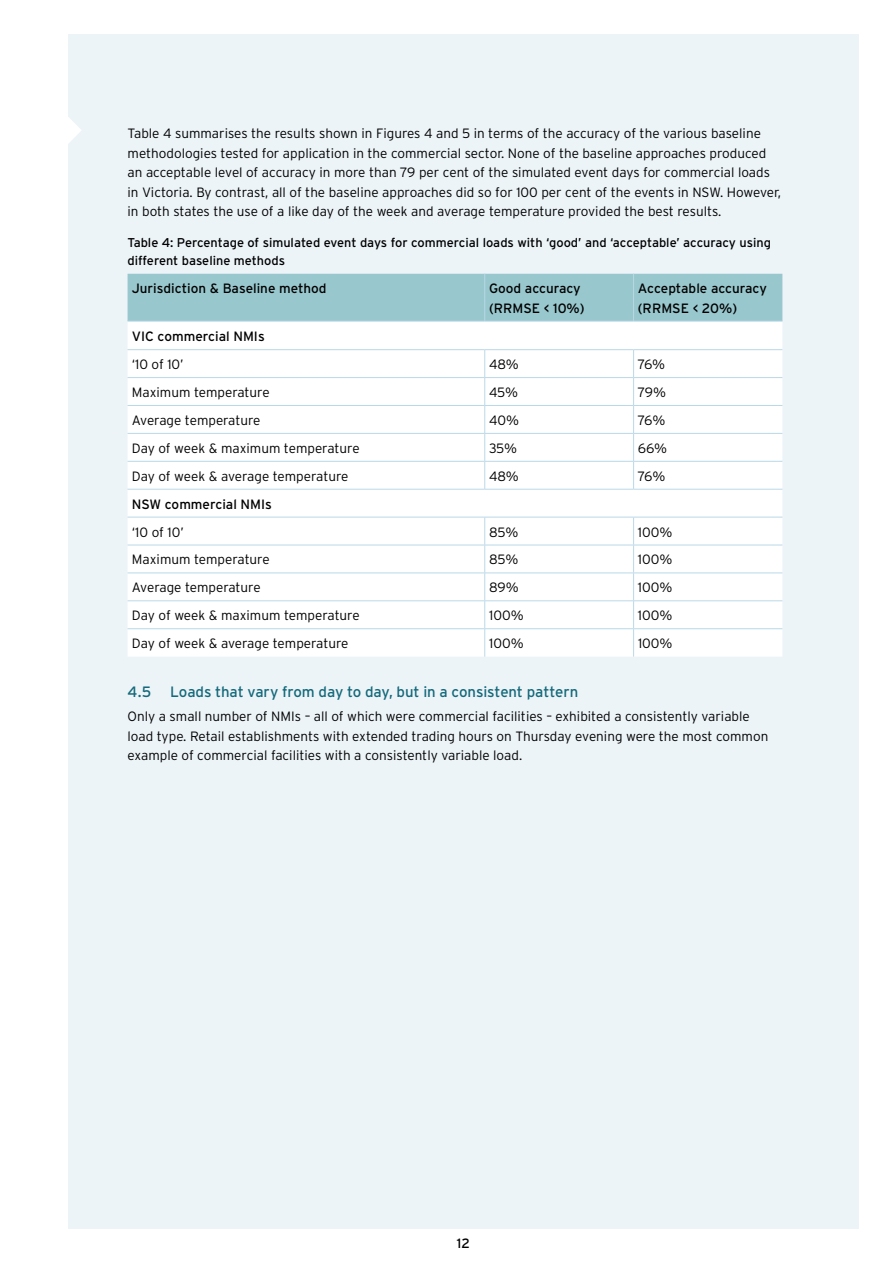
<style>
.page{position:relative;width:893px;height:1263px;background:#fff}
.page>*{position:absolute;margin:0;border:0;box-sizing:border-box;transform-origin:0 0}
.t1{font:15px "Interstate";letter-spacing:-.005em;color:#14697a}
.t2{font:300 13.5px/19.5px "Interstate";color:#000}
.t3{font:13.5px/19.5px "Interstate";color:#000}
.t4{font:12.75px/18px "Interstate";color:#000}
</style>
<div class="page">
<div style="left:68px;top:34px;width:791px;height:1195px;background:#ecf4f8"></div>
<svg style="left:68px;top:117px;width:13px;height:26px"></svg>
<div style="left:128px;top:274px;width:654px;height:47px;background:#98c7cd"></div>
<div style="left:128px;top:322px;width:654px;height:335px;background:#fff"></div>
<hr style="left:484px;top:274px;width:1px;height:47px;background:#bad8e7">
<hr style="left:633px;top:274px;width:1px;height:47px;background:#bad8e7">
<hr style="left:128px;top:349px;width:357px;height:1px;background:#bad8e7">
<hr style="left:485px;top:349px;width:149px;height:1px;background:#bad8e7">
<hr style="left:634px;top:349px;width:148px;height:1px;background:#bad8e7">
<hr style="left:128px;top:377px;width:357px;height:1px;background:#bad8e7">
<hr style="left:485px;top:377px;width:149px;height:1px;background:#bad8e7">
<hr style="left:634px;top:377px;width:148px;height:1px;background:#bad8e7">
<hr style="left:128px;top:405px;width:357px;height:1px;background:#bad8e7">
<hr style="left:485px;top:405px;width:149px;height:1px;background:#bad8e7">
<hr style="left:634px;top:405px;width:148px;height:1px;background:#bad8e7">
<hr style="left:128px;top:433px;width:357px;height:1px;background:#bad8e7">
<hr style="left:485px;top:433px;width:149px;height:1px;background:#bad8e7">
<hr style="left:634px;top:433px;width:148px;height:1px;background:#bad8e7">
<hr style="left:128px;top:461px;width:357px;height:1px;background:#bad8e7">
<hr style="left:485px;top:461px;width:149px;height:1px;background:#bad8e7">
<svg style="left:484px;top:350px;width:1px;height:139px"></svg>
<hr style="left:634px;top:461px;width:148px;height:1px;background:#bad8e7">
<svg style="left:633px;top:350px;width:1px;height:139px"></svg>
<hr style="left:128px;top:517px;width:357px;height:1px;background:#bad8e7">
<hr style="left:485px;top:517px;width:149px;height:1px;background:#bad8e7">
<hr style="left:634px;top:517px;width:148px;height:1px;background:#bad8e7">
<hr style="left:128px;top:572px;width:357px;height:1px;background:#bad8e7">
<hr style="left:485px;top:572px;width:149px;height:1px;background:#bad8e7">
<hr style="left:634px;top:572px;width:148px;height:1px;background:#bad8e7">
<hr style="left:128px;top:600px;width:357px;height:1px;background:#bad8e7">
<hr style="left:485px;top:600px;width:149px;height:1px;background:#bad8e7">
<hr style="left:634px;top:600px;width:148px;height:1px;background:#bad8e7">
<hr style="left:128px;top:628px;width:357px;height:1px;background:#bad8e7">
<hr style="left:485px;top:628px;width:149px;height:1px;background:#bad8e7">
<svg style="left:484px;top:517px;width:1px;height:140px"></svg>
<hr style="left:634px;top:628px;width:148px;height:1px;background:#bad8e7">
<svg style="left:633px;top:517px;width:1px;height:140px"></svg>
<hr style="left:128px;top:545px;width:357px;height:1px;background:#bad8e7">
<hr style="left:485px;top:545px;width:149px;height:1px;background:#bad8e7">
<hr style="left:634px;top:545px;width:148px;height:1px;background:#bad8e7">
<hr style="left:128px;top:321px;width:357px;height:1px;background:#bad8e7">
<hr style="left:485px;top:321px;width:149px;height:1px;background:#bad8e7">
<hr style="left:634px;top:321px;width:148px;height:1px;background:#bad8e7">
<hr style="left:128px;top:489px;width:357px;height:1px;background:#bad8e7">
<hr style="left:485px;top:489px;width:149px;height:1px;background:#bad8e7">
<hr style="left:634px;top:489px;width:148px;height:1px;background:#bad8e7">
<p class="t2" style="left:128px;top:124px;width:655px">Table 4 summarises the results shown in Figures 4 and 5 in terms of the accuracy of the various baseline methodologies tested for application in the commercial sector. None of the baseline approaches produced an acceptable level of accuracy in more than 79 per cent of the simulated event days for commercial loads in Victoria. By contrast, all of the baseline approaches did so for 100 per cent of the events in NSW. However, in both states the use of a like day of the week and average temperature provided the best results.</p>
<p class="t4" style="left:128px;top:234px;width:645px">Table 4: Percentage of simulated event days for commercial loads with ‘good’ and ‘acceptable’ accuracy using different baseline methods</p>
<p class="t3" style="left:132px;top:279px;width:196px">Jurisdiction &amp; Baseline method</p>
<p class="t3" style="left:489px;top:279px;width:97px">Good accuracy (RRMSE &lt; 10%)</p>
<p class="t3" style="left:638px;top:279px;width:131px">Acceptable accuracy (RRMSE &lt; 20%)</p>
<p class="t3" style="left:132px;top:326px;width:134px">VIC commercial NMIs</p>
<p class="t2" style="left:132px;top:354px;width:53px">‘10 of 10’</p>
<p class="t2" style="left:489px;top:354px;width:31px">48%</p>
<p class="t2" style="left:638px;top:354px;width:29px">76%</p>
<p class="t2" style="left:132px;top:382px;width:139px">Maximum temperature</p>
<p class="t2" style="left:489px;top:382px;width:31px">45%</p>
<p class="t2" style="left:638px;top:382px;width:30px">79%</p>
<p class="t2" style="left:132px;top:410px;width:130px">Average temperature</p>
<p class="t2" style="left:489px;top:410px;width:32px">40%</p>
<p class="t2" style="left:638px;top:410px;width:29px">76%</p>
<p class="t2" style="left:132px;top:438px;width:229px">Day of week &amp; maximum temperature</p>
<p class="t2" style="left:489px;top:438px;width:30px">35%</p>
<p class="t2" style="left:638px;top:438px;width:31px">66%</p>
<p class="t2" style="left:132px;top:466px;width:218px">Day of week &amp; average temperature</p>
<p class="t2" style="left:489px;top:466px;width:31px">48%</p>
<p class="t2" style="left:638px;top:466px;width:29px">76%</p>
<p class="t3" style="left:132px;top:494px;width:142px">NSW commercial NMIs</p>
<p class="t2" style="left:132px;top:522px;width:53px">‘10 of 10’</p>
<p class="t2" style="left:489px;top:522px;width:31px">85%</p>
<p class="t2" style="left:638px;top:522px;width:36px">100%</p>
<p class="t2" style="left:132px;top:550px;width:139px">Maximum temperature</p>
<p class="t2" style="left:489px;top:550px;width:31px">85%</p>
<p class="t2" style="left:638px;top:550px;width:36px">100%</p>
<p class="t2" style="left:132px;top:578px;width:130px">Average temperature</p>
<p class="t2" style="left:489px;top:578px;width:31px">89%</p>
<p class="t2" style="left:638px;top:578px;width:36px">100%</p>
<p class="t2" style="left:132px;top:606px;width:229px">Day of week &amp; maximum temperature</p>
<p class="t2" style="left:489px;top:606px;width:36px">100%</p>
<p class="t2" style="left:638px;top:606px;width:36px">100%</p>
<p class="t2" style="left:132px;top:633px;width:218px">Day of week &amp; average temperature</p>
<p class="t2" style="left:489px;top:633px;width:36px">100%</p>
<p class="t2" style="left:638px;top:633px;width:36px">100%</p>
<p class="t1" style="left:128px;top:684px;width:25px">4.5</p>
<p class="t1" style="left:170px;top:684px;width:410px">Loads that vary from day to day, but in a consistent pattern</p>
<p class="t2" style="left:128px;top:706px;width:642px">Only a small number of NMIs – all of which were commercial facilities – exhibited a consistently variable load type. Retail establishments with extended trading hours on Thursday evening were the most common example of commercial facilities with a consistently variable load.</p>
<p class="t3" style="left:457px;top:1234px;width:15px">12</p>
</div>
